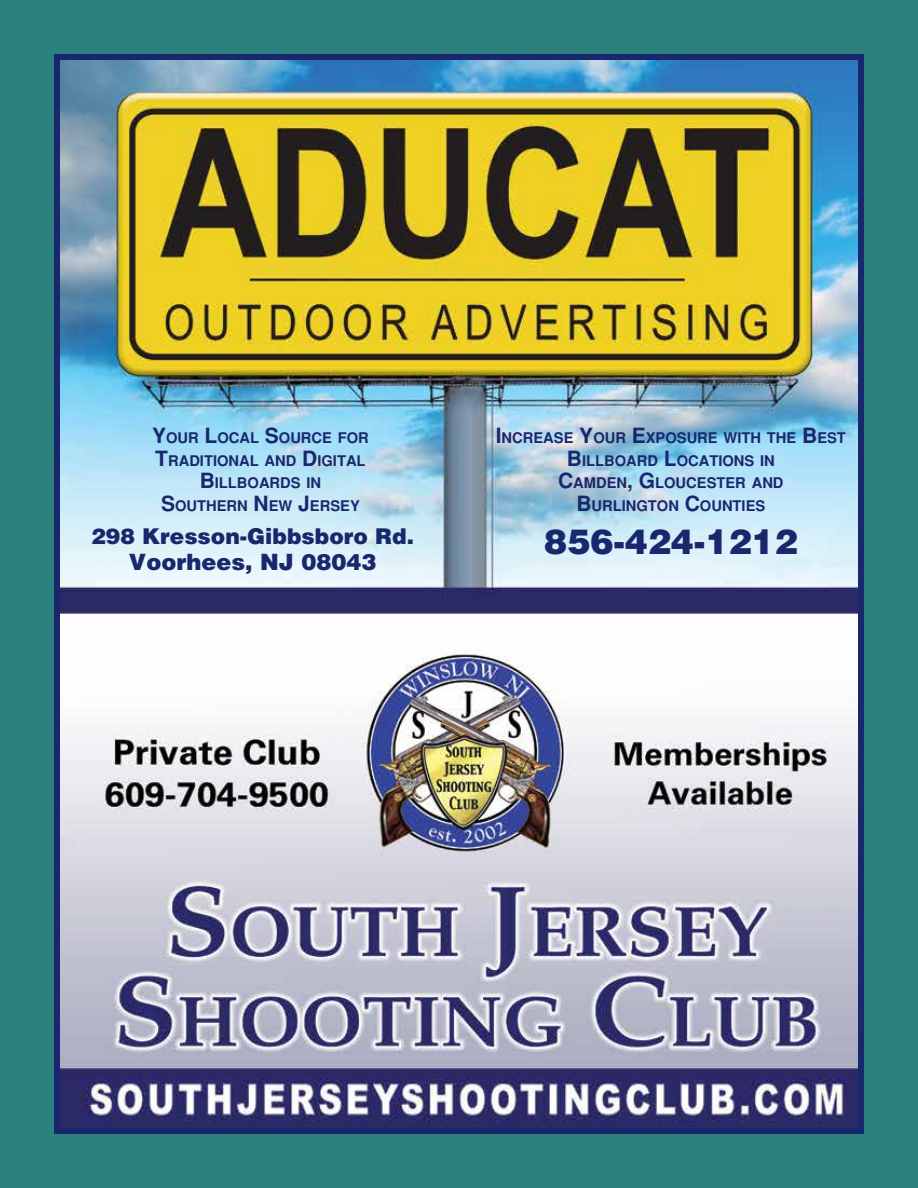
<style>
.page{position:relative;width:918px;height:1188px;background:#2c807e}
.page>*{position:absolute;margin:0;border:0;box-sizing:border-box;transform-origin:0 0}
.t1{font:900 34.5px "Helvetica";color:#19286c}
.t2{font:900 22.5px "Helvetica";color:#19286c}
.t3{font:900 21.75px "Helvetica";color:#19286c}
.t4{font:700 14.7px/22.5px "Helvetica";color:#19286c;text-align:center}
.s1{font-size:21px}
</style>
<div class="page">
<img style="left:61px;top:61px;width:796px;height:1066px">
<div style="left:54px;top:54px;width:810px;height:1080px;border:6px solid #19286c"></div>
<p class="t4" style="left:152px;top:427px;width:218px"><span class="s1">Y</span>OUR <span class="s1">L</span>OCAL <span class="s1">S</span>OURCE FOR<br><span class="s1">T</span>RADITIONAL AND <span class="s1">D</span>IGITAL<br><span class="s1">B</span>ILLBOARDS IN<br><span class="s1">S</span>OUTHERN <span class="s1">N</span> EW <span class="s1">J</span>ERSEY</p>
<h3 class="t3" style="left:91px;top:522px;width:324px">298 Kresson-Gibbsboro Rd.</h3>
<h2 class="t2" style="left:129px;top:547px;width:249px">Voorhees, NJ 08043</h2>
<p class="t4" style="left:496px;top:427px;width:352px"><span class="s1">I</span>NCREASE <span class="s1">Y</span>OUR <span class="s1">E</span>XPOSURE WITH THE <span class="s1">B</span>EST<br><span class="s1">B</span>ILLBOARD <span class="s1">L</span>OCATIONS IN<br><span class="s1">C</span>AMDEN<span class="s1">, G</span>LOUCESTER AND<br><span class="s1">B</span>URLINGTON <span class="s1">C</span>OUNTIES</p>
<h1 class="t1" style="left:544px;top:519px;width:255px">856-424-1212</h1>
</div>
